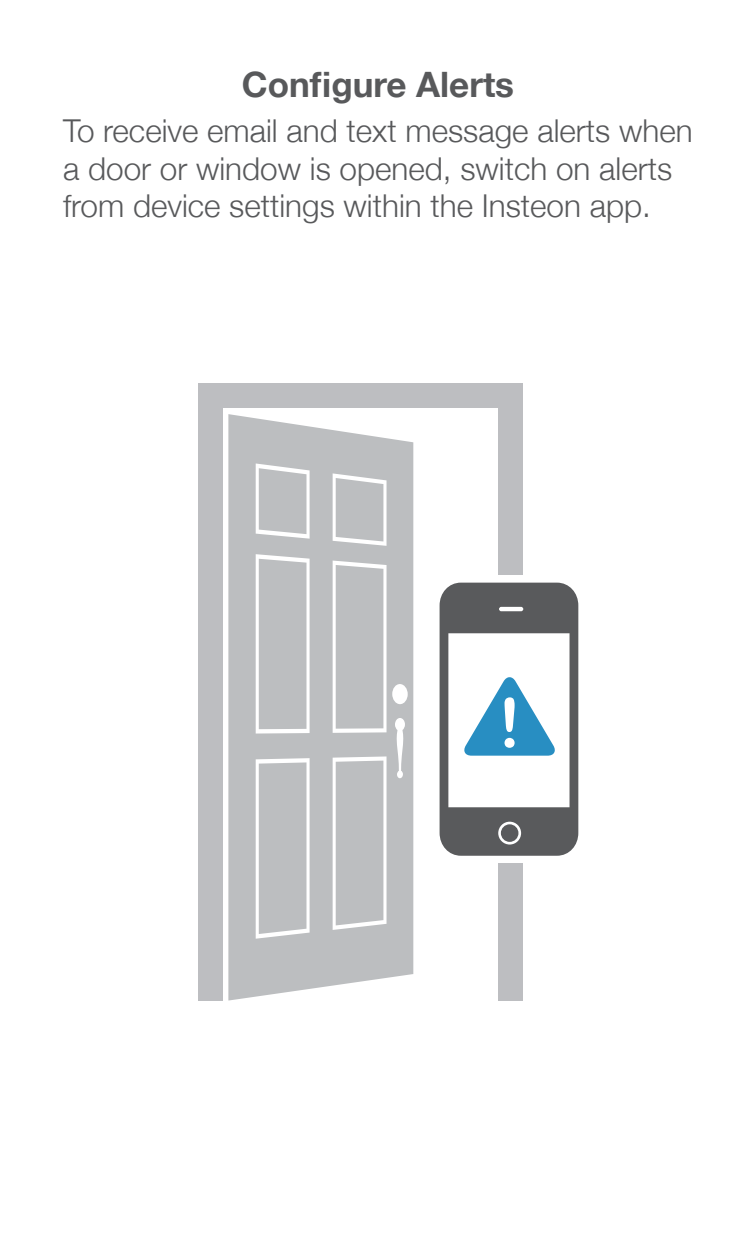
<style>
.page{position:relative;width:756px;height:1260px;background:#fff}
.page>*{position:absolute;margin:0;border:0;box-sizing:border-box;transform-origin:0 0}
.t1{font:68.25px "Arial Rounded MT Bold";color:#fff}
.t2{font:700 35px "Helvetica Neue";color:#58595b}
.t3{font:300 31.5px/37.8px "Helvetica Neue";color:#58595b}
</style>
<div class="page">
<div style="left:199px;top:383px;width:24px;height:618px;background:#bdbec1"></div>
<div style="left:498px;top:383px;width:24px;height:618px;background:#bdbec1"></div>
<div style="left:199px;top:383px;width:322px;height:25px;background:#bdbec1"></div>
<svg style="left:228px;top:414px;width:185px;height:587px;background:#c4c6c7"></svg>
<div style="left:478px;top:575px;width:65px;height:288px;background:#fff"></div>
<svg style="left:440px;top:583px;width:138px;height:273px"></svg>
<p class="t2" style="left:242px;top:57px;width:274px">Configure Alerts</p>
<p class="t3" style="left:63px;top:109px;width:631px">To receive email and text message alerts when a door or window is opened, switch on alerts from device settings within the Insteon app.</p>
<h1 class="t1" style="left:498px;top:682px;width:24px">!</h1>
</div>
